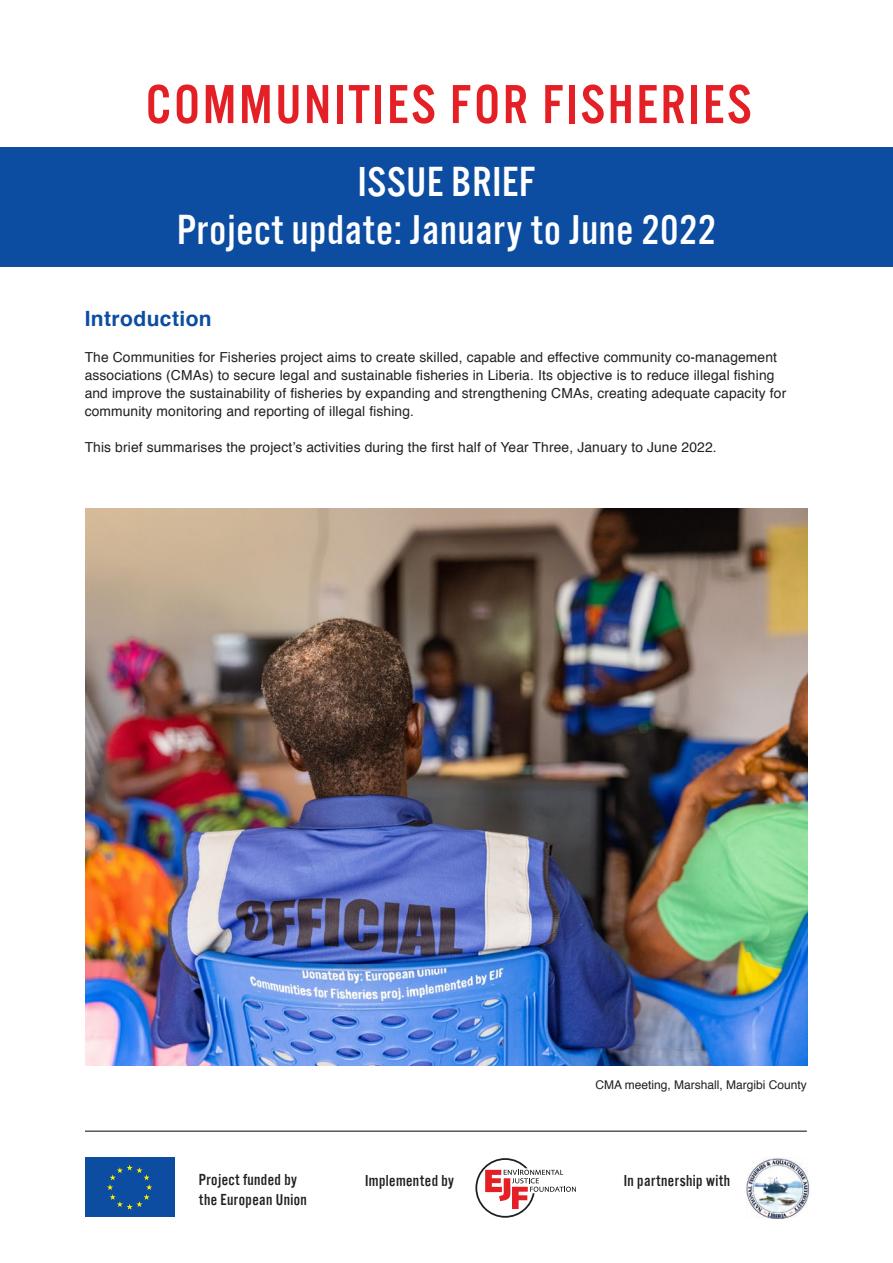
<style>
.page{position:relative;width:893px;height:1263px;background:#fff}
.page>*{position:absolute;margin:0;border:0;box-sizing:border-box;transform-origin:0 0}
.t1{font:57px "Alternate Got No 3 D";letter-spacing:.05em;color:#e41f25}
.t2{font:43.5px "Alternate Got No 3 D";letter-spacing:.02em;color:#fff}
.Normal_wrd_1{font:700 21px "Helvetica";letter-spacing:.02em;color:#0d4da1}
.t3{font:16.5px "Alternate Got No 3 D";letter-spacing:.025em;color:#231f20}
.t4{font:13.8px/18px "Helvetica";letter-spacing:.01em;color:#231f20}
.t5{font:12px "Helvetica";color:#231f20}
</style>
<div class="page">
<div style="left:0;top:147px;width:893px;height:119px;background:#0d4da1"></div>
<svg style="left:174px;top:1157px;width:1px;height:60px"></svg>
<div style="left:85px;top:1157px;width:89px;height:60px;background:#0d4da1"></div>
<svg style="left:107px;top:1165px;width:45px;height:45px"></svg>
<svg style="left:475px;top:1158px;width:101px;height:60px"></svg>
<img style="left:747px;top:1157px;width:63px;height:62px">
<hr style="left:85px;top:1130px;width:722px;height:2px;background:#231f20">
<img style="left:85px;top:508px;width:723px;height:557px">
<p class="t1" style="left:146px;top:75px;width:607px">COMMUNITIES FOR FISHERIES</p>
<p class="t2" style="left:358px;top:159px;width:179px">ISSUE BRIEF</p>
<p class="t2" style="left:177px;top:207px;width:540px">Project update: January to June 2022</p>
<p class="Normal_wrd_1" style="left:85px;top:302px;width:129px">Introduction</p>
<p class="t4" style="left:85px;top:349px;width:703px">The Communities for Fisheries project aims to create skilled, capable and effective community co-management associations (CMAs) to secure legal and sustainable fisheries in Liberia. Its objective is to reduce illegal fishing and improve the sustainability of fisheries by expanding and strengthening CMAs, creating adequate capacity for community monitoring and reporting of illegal fishing.</p>
<p class="t4" style="left:85px;top:439px;width:633px">This brief summarises the project’s activities during the first half of Year Three, January to June 2022.</p>
<p class="t3" style="left:199px;top:1171px;width:100px">Project funded by</p>
<p class="t3" style="left:199px;top:1191px;width:110px">the European Union</p>
<p class="t5" style="left:595px;top:1076px;width:213px">CMA meeting, Marshall, Margibi County</p>
<p class="t3" style="left:365px;top:1172px;width:91px">Implemented by</p>
<p class="t3" style="left:624px;top:1172px;width:108px">In partnership with</p>
</div>
